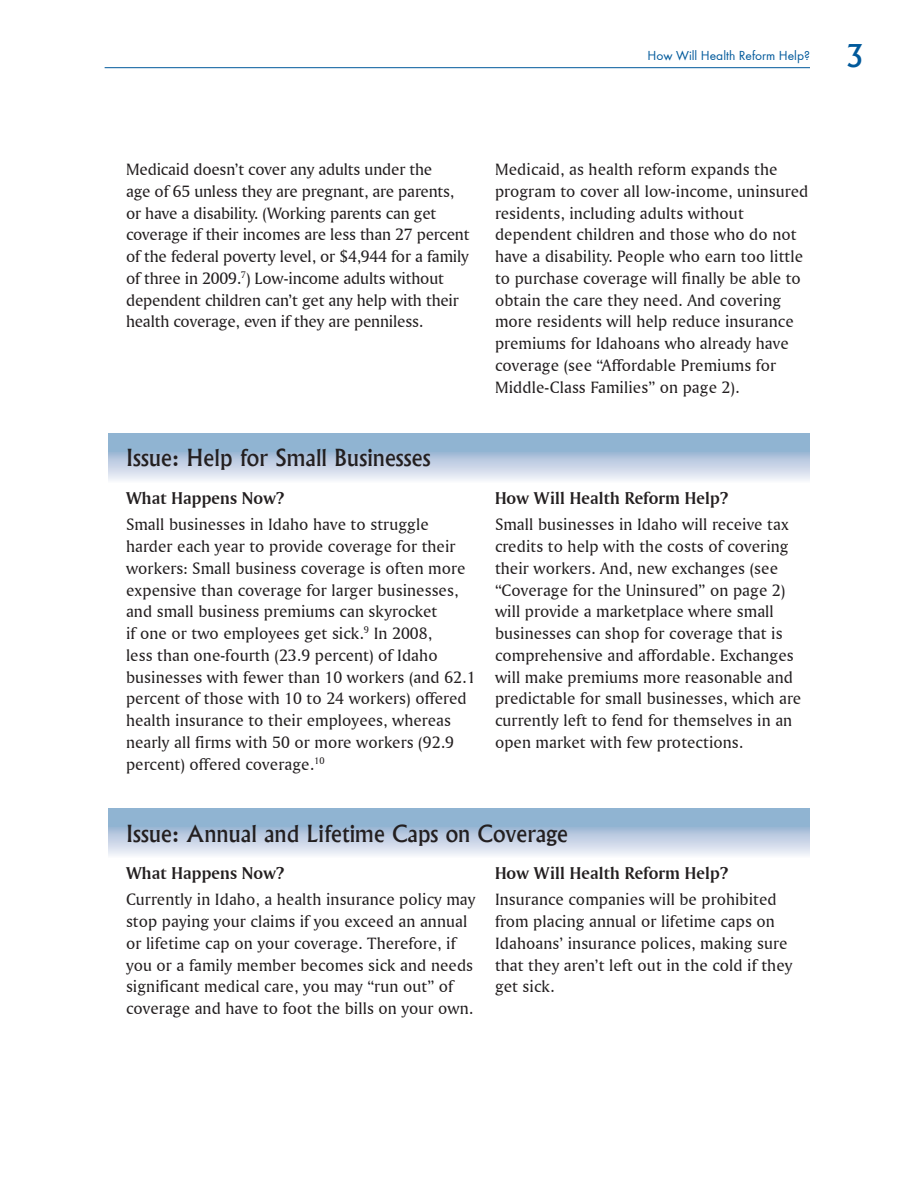
<style>
.page{position:relative;width:918px;height:1188px;background:#fff}
.page>*{position:absolute;margin:0;border:0;box-sizing:border-box;transform-origin:0 0}
.t1{font:500 30px "Albertus";color:#00599b}
.header_1{font:500 22.5px "Albertus";letter-spacing:.005em;color:#231f20}
.header_2{font:18px "Amerigo BT Bold A";letter-spacing:.005em;color:#231f20}
.body_text{font:17.25px/21.8px "Amerigo BT Roman A";letter-spacing:.005em;color:#231f20}
.t2{font:13.5px "Function";color:#00599b}
</style>
<div class="page">
<hr style="left:105px;top:67px;width:705px;height:1px;background:#00599b">
<svg style="left:108px;top:434px;width:702px;height:47px;background:#b3c9df"></svg>
<svg style="left:108px;top:808px;width:702px;height:48px;background:#b3c8df"></svg>
<p class="t2" style="left:648px;top:48px;width:164px">How Will Health Reform Help?</p>
<p class="t1" style="left:845px;top:37px;width:20px">3</p>
<p class="body_text" style="left:126px;top:158px;width:345px">Medicaid doesn’t cover any adults under the<br>age of 65 unless they are pregnant, are parents, or have a disability. (Working parents can get coverage if their incomes are less than 27 percent of the federal poverty level, or $4,944 for a family of three in 2009.<sup>7</sup>) Low-income adults without dependent children can’t get any help with their health coverage, even if they are penniless.</p>
<p class="body_text" style="left:495px;top:158px;width:315px">Medicaid, as health reform expands the program to cover all low-income, uninsured residents, including adults without dependent children and those who do not have a disability. People who earn too little to purchase coverage will finally be able to obtain the care they need. And covering more residents will help reduce insurance premiums for Idahoans who already have coverage (see “Affordable Premiums for Middle-Class Families” on page 2).</p>
<p class="header_1" style="left:126px;top:443px;width:306px">Issue: Help for Small Businesses</p>
<p class="header_2" style="left:126px;top:487px;width:159px">What Happens Now?</p>
<p class="body_text" style="left:126px;top:513px;width:351px">Small businesses in Idaho have to struggle harder each year to provide coverage for their workers: Small business coverage is often more expensive than coverage for larger businesses, and small business premiums can skyrocket<br>if one or two employees get sick.<sup>9</sup> In 2008,<br>less than one-fourth (23.9 percent) of Idaho businesses with fewer than 10 workers (and 62.1 percent of those with 10 to 24 workers) offered health insurance to their employees, whereas nearly all firms with 50 or more workers (92.9 percent) offered coverage.<sup>10</sup></p>
<p class="header_2" style="left:495px;top:487px;width:234px">How Will Health Reform Help?</p>
<p class="body_text" style="left:495px;top:513px;width:308px">Small businesses in Idaho will receive tax credits to help with the costs of covering their workers. And, new exchanges (see “Coverage for the Uninsured” on page 2) will provide a marketplace where small businesses can shop for coverage that is comprehensive and affordable. Exchanges will make premiums more reasonable and predictable for small businesses, which are currently left to fend for themselves in an open market with few protections.</p>
<p class="header_1" style="left:126px;top:820px;width:443px">Issue: Annual and Lifetime Caps on Coverage</p>
<p class="header_2" style="left:126px;top:862px;width:159px">What Happens Now?</p>
<p class="body_text" style="left:126px;top:888px;width:351px">Currently in Idaho, a health insurance policy may stop paying your claims if you exceed an annual or lifetime cap on your coverage. Therefore, if you or a family member becomes sick and needs significant medical care, you may “run out” of coverage and have to foot the bills on your own.</p>
<p class="header_2" style="left:495px;top:862px;width:234px">How Will Health Reform Help?</p>
<p class="body_text" style="left:495px;top:888px;width:299px">Insurance companies will be prohibited from placing annual or lifetime caps on Idahoans’ insurance polices, making sure that they aren’t left out in the cold if they get sick.</p>
</div>
